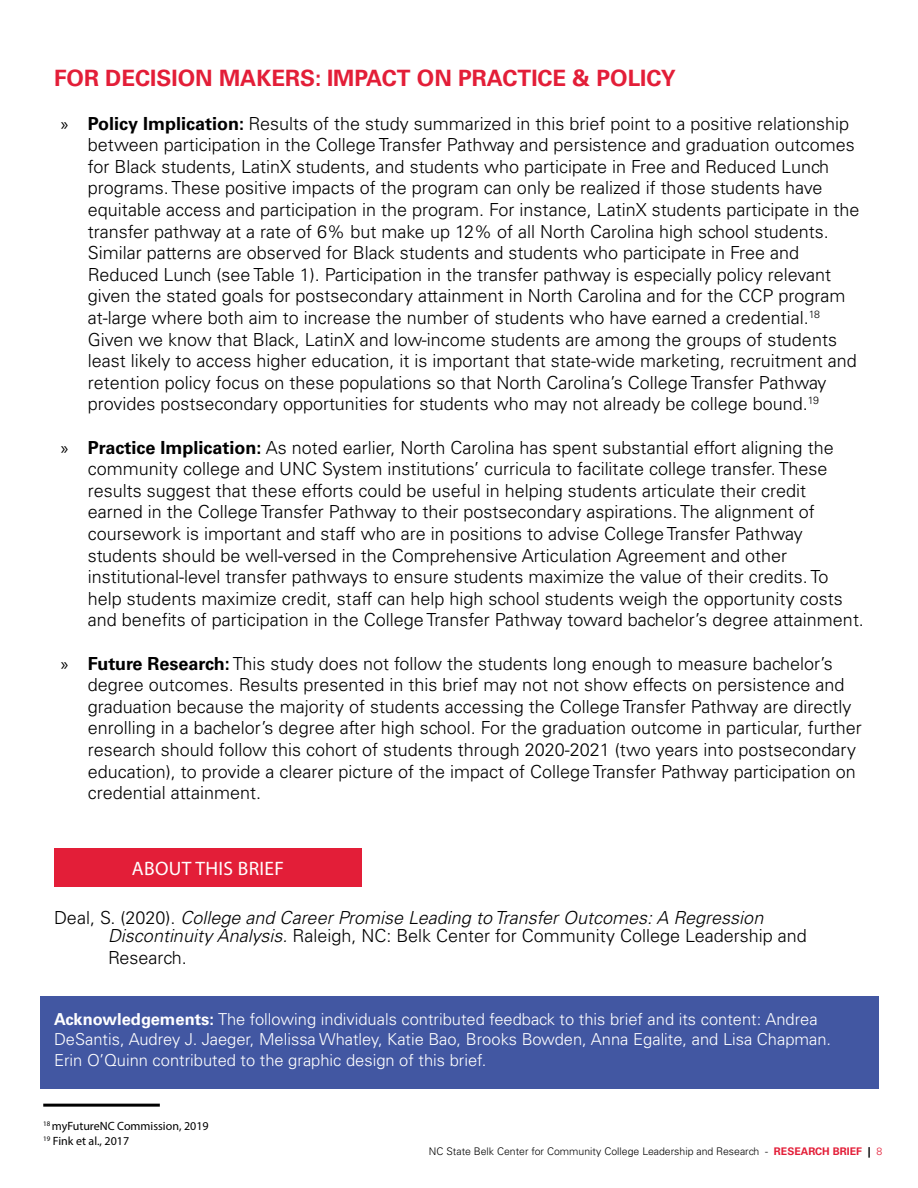
<style>
.page{position:relative;width:918px;height:1188px;background:#fff}
.page>*{position:absolute;margin:0;border:0;box-sizing:border-box;transform-origin:0 0}
.t1{font:700 22.5px "Univers LT Std";color:#e31e38}
.t2{font:19.5px "Myriad Pro";letter-spacing:.02em;color:#fff}
.t3{font:300 18px/21.6px "Univers LT Std";color:#000}
.t4{font:italic 300 18px/18px "Univers LT Std";color:#000}
.t5{font:300 16.5px/19.8px "Univers LT Std";color:#fff}
.t6{font:12px/14.4px "Myriad Pro";color:#000}
.t7{font:300 10.5px "Univers LT Std";color:#000}
.s1{font-family:"Myriad Pro";font-weight:400}
.s2{font-weight:700}
.s3{font-style:normal}
.s4{font-weight:700;color:#e31e38}
.s5{color:#e31e38}
</style>
<div class="page">
<div style="left:40px;top:996px;width:839px;height:93px;background:#4257a2"></div>
<div style="left:54px;top:848px;width:308px;height:39px;background:#e31e38"></div>
<hr style="left:43px;top:1104px;width:117px;height:3px;background:#000">
<p class="t1" style="left:54px;top:65px;width:623px">FOR DECISION MAKERS: IMPACT ON PRACTICE &amp; POLICY</p>
<p class="t3" style="left:88px;top:113px;width:773px;text-indent:-27px"><span class="s1">»</span> <span class="s2">Policy Implication:</span> Results of the study summarized in this brief point to a positive relationship between participation in the College Transfer Pathway and persistence and graduation outcomes for Black students, LatinX students, and students who participate in Free and Reduced Lunch programs. These positive impacts of the program can only be realized if those students have equitable access and participation in the program. For instance, LatinX students participate in the transfer pathway at a rate of 6% but make up 12% of all North Carolina high school students.<br>Similar patterns are observed for Black students and students who participate in Free and Reduced Lunch (see Table 1). Participation in the transfer pathway is especially policy relevant given the stated goals for postsecondary attainment in North Carolina and for the CCP program at-large where both aim to increase the number of students who have earned a credential.<sup>18<br></sup>Given we know that Black, LatinX and low-income students are among the groups of students least likely to access higher education, it is important that state-wide marketing, recruitment and retention policy focus on these populations so that North Carolina’s College Transfer Pathway provides postsecondary opportunities for students who may not already be college bound.<sup>19</sup></p>
<p class="t3" style="left:88px;top:437px;width:778px;text-indent:-27px"><span class="s1">»</span> <span class="s2">Practice Implication:</span> As noted earlier, North Carolina has spent substantial effort aligning the community college and UNC System institutions’ curricula to facilitate college transfer. These results suggest that these efforts could be useful in helping students articulate their credit earned in the College Transfer Pathway to their postsecondary aspirations. The alignment of coursework is important and staff who are in positions to advise College Transfer Pathway students should be well-versed in the Comprehensive Articulation Agreement and other institutional-level transfer pathways to ensure students maximize the value of their credits. To help students maximize credit, staff can help high school students weigh the opportunity costs and benefits of participation in the College Transfer Pathway toward bachelor’s degree attainment.</p>
<p class="t3" style="left:88px;top:653px;width:776px;text-indent:-27px"><span class="s1">»</span> <span class="s2">Future Research:</span> This study does not follow the students long enough to measure bachelor’s degree outcomes. Results presented in this brief may not not show effects on persistence and graduation because the majority of students accessing the College Transfer Pathway are directly enrolling in a bachelor’s degree after high school. For the graduation outcome in particular, further research should follow this cohort of students through 2020-2021 (two years into postsecondary education), to provide a clearer picture of the impact of College Transfer Pathway participation on credential attainment.</p>
<p class="t2" style="left:132px;top:856px;width:154px">ABOUT THIS BRIEF</p>
<p class="t4" style="left:108px;top:909px;width:700px;text-indent:-54px"><span class="s3">Deal, S. (2020).</span> College and Career Promise Leading to Transfer Outcomes: A Regression<br>Discontinuity Analysis. <span class="s3">Raleigh, NC: Belk Center for Community College Leadership and</span></p>
<p class="t3" style="left:108px;top:946px;width:80px">Research.</p>
<p class="t5" style="left:54px;top:1009px;width:779px"><span class="s2">Acknowledgements:</span> The following individuals contributed feedback to this brief and its content: Andrea<br>DeSantis, Audrey J. Jaeger, Melissa Whatley, Katie Bao, Brooks Bowden, Anna Egalite, and Lisa Chapman.</p>
<p class="t5" style="left:54px;top:1050px;width:434px">Erin O’Quinn contributed to the graphic design of this brief.</p>
<p class="t6" style="left:43px;top:1119px;width:167px"><sup>18</sup> myFutureNC Commission, 2019<br><sup>19</sup> Fink et al., 2017</p>
<p class="t7" style="left:429px;top:1145px;width:455px">NC State Belk Center for Community College Leadership and Research - <span class="s4">RESEARCH BRIEF</span> <span class="s2">|</span> <span class="s5">8</span></p>
</div>
